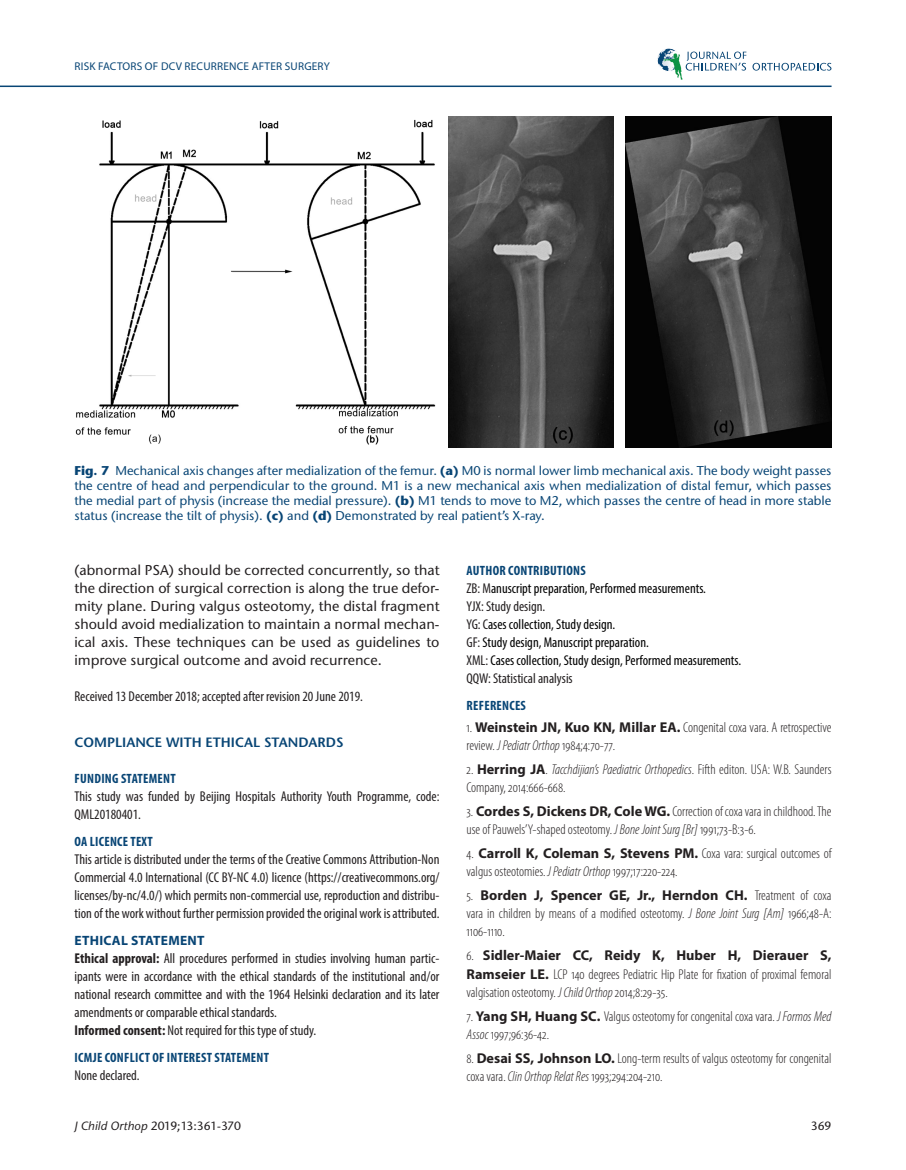
<style>
.page{position:relative;width:906px;height:1170px;background:#fff}
.page>*{position:absolute;margin:0;border:0;box-sizing:border-box;transform-origin:0 0}
.jrnlRefText{font:300 condensed 14.25px/18px "Myriad Pro";color:#231f20}
.jrnlEndPara{font:condensed 14.25px/18px "Myriad Pro";color:#231f20;text-align:justify}
.TXI{font:500 14.25px/18px "Stone Sans Pro ITC";color:#231f20;text-align:justify}
.jrnlEndPara-2{font:condensed 14.25px "Myriad Pro";color:#000}
.jrnlRecDate{font:condensed 14.25px "Myriad Pro";color:#231f20}
.jrnlEndH2{font:700 condensed 13.5px "Myriad Pro";letter-spacing:.02em;color:#084575}
.jrnlEndH1{font:600 13.5px "Stone Sans Std";color:#084575}
.jrnlEndH2-2{font:700 13.5px "Myriad Pro";letter-spacing:.02em;color:#084575}
.jrnlRefHead{font:700 condensed 13.5px "Myriad Pro";letter-spacing:.02em;color:#084575}
.jrnlFigCaption{font:500 12.75px/15px "Stone Sans Pro ITC";color:#084575;text-align:justify}
.t1{font:500 12px "Stone Sans Pro ITC";letter-spacing:-.035em;color:#231f20}
.t2{font:500 12px "Stone Sans Pro ITC";letter-spacing:-.015em;color:#231f20}
.t3{font:11.25px "Myriad Pro";letter-spacing:.02em;color:#084575}
.s1{font-family:"Stone Sans Std";font-weight:700}
.s2{font-weight:700}
.s3{color:#231f20}
.s4{font-weight:700;font-stretch:normal}
.s5{font-style:italic}
</style>
<div class="page">
<svg style="left:752px;top:63px;width:79px;height:8px"></svg>
<div style="left:657px;top:48px;width:23px;height:24px;border:1px solid #fff;border-radius:50%"></div>
<svg style="left:657px;top:49px;width:89px;height:31px"></svg>
<hr style="left:0;top:86px;width:831px;height:1px;background:#084575">
<img style="left:75px;top:119px;width:361px;height:326px">
<img style="left:448px;top:117px;width:165px;height:331px">
<img style="left:626px;top:117px;width:205px;height:331px">
<p class="t3" style="left:75px;top:60px;width:257px">RISK FACTORS OF DCV RECURRENCE AFTER SURGERY</p>
<p class="jrnlFigCaption" style="left:74px;top:463px;width:758px"><span class="s1">Fig. 7</span> Mechanical axis changes after medialization of the femur. <span class="s1">(a)</span> M0 is normal lower limb mechanical axis. The body weight passes the centre of head and perpendicular to the ground. M1 is a new mechanical axis when medialization of distal femur, which passes the medial part of physis (increase the medial pressure). <span class="s1">(b)</span> M1 tends to move to M2, which passes the centre of head in more stable status (increase the tilt of physis). <span class="s1">(c)</span> and <span class="s1">(d)</span> Demonstrated by real patient’s X-ray.</p>
<p class="TXI" style="left:74px;top:561px;width:366px">(abnormal PSA) should be corrected concurrently, so that the direction of surgical correction is along the true defor&shy;mity plane. During valgus osteotomy, the distal fragment should avoid medialization to maintain a normal mechan&shy;ical axis. These techniques can be used as guidelines to improve surgical outcome and avoid recurrence.</p>
<p class="jrnlRecDate" style="left:74px;top:687px;width:290px">Received 13 December 2018; accepted after revision 20 June 2019.</p>
<p class="jrnlEndH1" style="left:74px;top:734px;width:270px">COMPLIANCE WITH ETHICAL STANDARDS</p>
<p class="jrnlEndH2" style="left:75px;top:770px;width:103px">FUNDING STATEMENT</p>
<p class="jrnlEndPara" style="left:74px;top:787px;width:366px">This study was funded by Beijing Hospitals Authority Youth Programme, code:<br>QML20180401.</p>
<p class="jrnlEndH2" style="left:75px;top:833px;width:80px">OA LICENCE TEXT</p>
<p class="jrnlEndPara" style="left:74px;top:850px;width:366px">This article is distributed under the terms of the Creative Commons Attribution-Non Commercial 4.0 International (CC BY-NC 4.0) licence (https://creativecommons.org/ licenses/by-nc/4.0/) which permits non-commercial use, reproduction and distribu&shy;tion of the work without further permission provided the original work is attributed.</p>
<p class="jrnlEndH2-2" style="left:75px;top:931px;width:131px">ETHICAL STATEMENT</p>
<p class="jrnlEndPara" style="left:74px;top:949px;width:366px"><span class="s2">Ethical approval:</span> All procedures performed in studies involving human partic&shy;ipants were in accordance with the ethical standards of the institutional and/or national research committee and with the 1964 Helsinki declaration and its later amendments or comparable ethical standards.</p>
<p class="jrnlEndPara" style="left:74px;top:1021px;width:243px"><span class="s2">Informed consent:</span> Not required for this type of study.</p>
<p class="jrnlEndH2" style="left:75px;top:1049px;width:196px">ICMJE CONFLICT OF INTEREST STATEMENT</p>
<p class="jrnlEndPara" style="left:74px;top:1066px;width:67px">None declared.</p>
<p class="jrnlEndH2" style="left:466px;top:561px;width:121px">AUTHOR CONTRIBUTIONS</p>
<p class="jrnlEndPara-2" style="left:466px;top:579px;width:241px"><span class="s3">ZB: M</span>anuscript preparation, Performed measurements.</p>
<p class="jrnlEndPara" style="left:466px;top:597px;width:80px">YJX: Study design.</p>
<p class="jrnlEndPara-2" style="left:466px;top:615px;width:150px"><span class="s3">YG: C</span>ases collection, Study design.</p>
<p class="jrnlEndPara-2" style="left:466px;top:633px;width:184px"><span class="s3">GF:</span> Study design, Manuscript preparation.</p>
<p class="jrnlEndPara-2" style="left:466px;top:651px;width:276px"><span class="s3">XML:</span> Cases collection, Study design, Performed measurements.</p>
<p class="jrnlEndPara" style="left:466px;top:669px;width:108px">QQW: Statistical analysis</p>
<p class="jrnlRefHead" style="left:466px;top:696px;width:61px">REFERENCES</p>
<p class="jrnlRefText" style="left:466px;top:718px;width:366px">1. <span class="s4">Weinstein JN, Kuo KN, Millar EA.</span> Congenital coxa vara. A retrospective review. <span class="s5">J Pediatr Orthop</span> 1984;4:70-77.</p>
<p class="jrnlRefText" style="left:466px;top:760px;width:366px">2. <span class="s4">Herring JA</span>. <span class="s5">Tacchdijian’s Paediatric Orthopedics</span>. Fifth editon. USA: W.B. Saunders<br>Company, 2014:666-668.</p>
<p class="jrnlRefText" style="left:466px;top:802px;width:366px">3. <span class="s4">Cordes S, Dickens DR, Cole WG.</span> Correction of coxa vara in childhood. The use of Pauwels’Y-shaped osteotomy. <span class="s5">J Bone Joint Surg [Br]</span> 1991;73-B:3-6.</p>
<p class="jrnlRefText" style="left:466px;top:844px;width:366px">4. <span class="s4">Carroll K, Coleman S, Stevens PM.</span> Coxa vara: surgical outcomes of valgus osteotomies. <span class="s5">J Pediatr Orthop</span> 1997;17:220-224.</p>
<p class="jrnlRefText" style="left:466px;top:886px;width:366px;text-align:justify">5. <span class="s4">Borden J, Spencer GE, Jr., Herndon CH.</span> Treatment of coxa vara in children by means of a modified osteotomy. <span class="s5">J Bone Joint Surg [Am]</span> 1966;48-A:<br>1106-1110.</p>
<p class="jrnlRefText" style="left:466px;top:946px;width:366px;text-align:justify">6. <span class="s4">Sidler-Maier CC, Reidy K, Huber H, Dierauer S, Ramseier LE.</span> LCP 140 degrees Pediatric Hip Plate for fixation of proximal femoral valgisation osteotomy. <span class="s5">J Child Orthop</span> 2014;8:29-35.</p>
<p class="jrnlRefText" style="left:466px;top:1006px;width:366px">7. <span class="s4">Yang SH, Huang SC.</span> Valgus osteotomy for congenital coxa vara. <span class="s5">J Formos Med<br>Assoc</span> 1997;96:36-42.</p>
<p class="jrnlRefText" style="left:466px;top:1048px;width:366px">8. <span class="s4">Desai SS, Johnson LO.</span> Long-term results of valgus osteotomy for congenital coxa vara. <span class="s5">Clin Orthop Relat Res</span> 1993;294:204-210.</p>
<p class="t1" style="left:74px;top:1118px;width:168px"><span class="s5">J Child Orthop</span> 2019;13:361-370</p>
<p class="t2" style="left:811px;top:1118px;width:22px">369</p>
</div>
